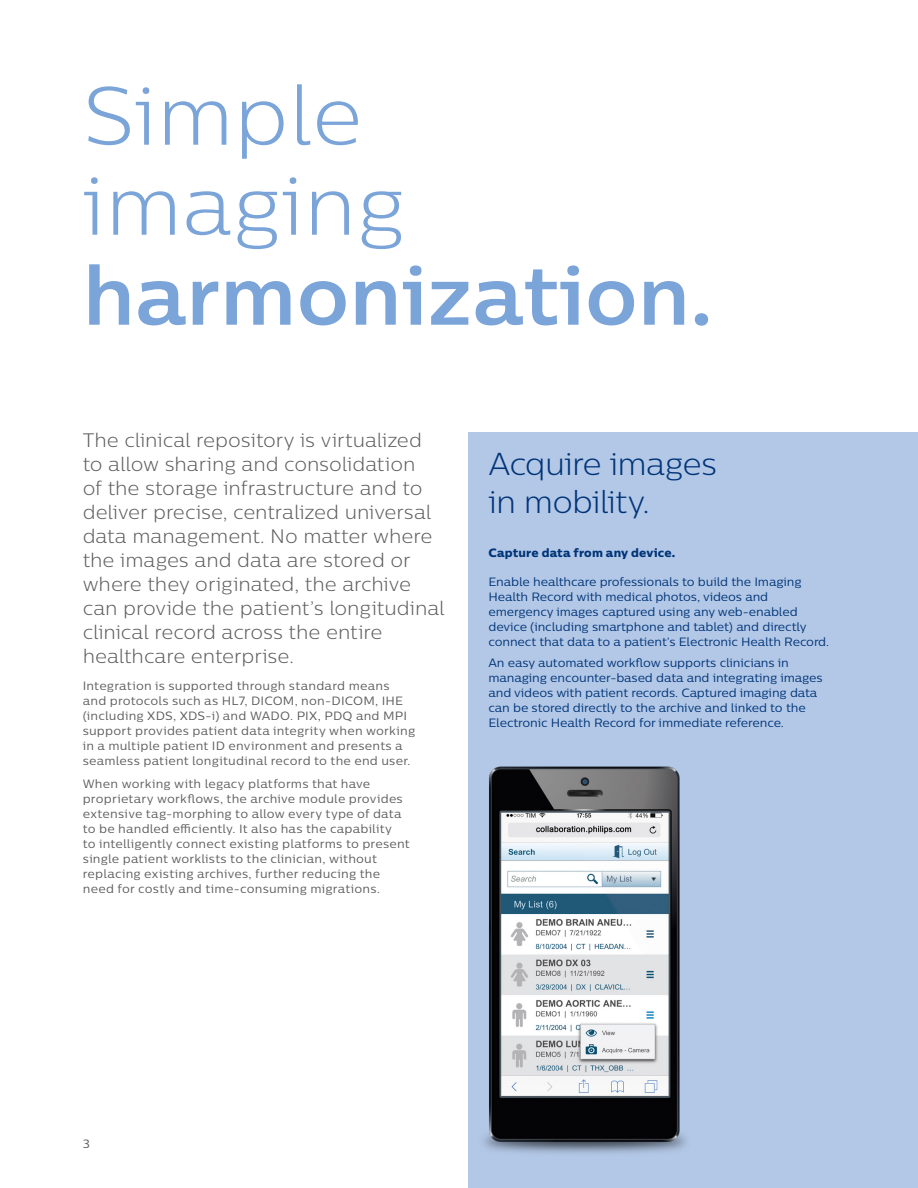
<style>
.page{position:relative;width:918px;height:1188px;background:#fff}
.page>*{position:absolute;margin:0;border:0;box-sizing:border-box;transform-origin:0 0}
._05_Main_Heading_Med{font:700 82.5px/90px "Centrale Sans";color:#7ba4d9}
._12_Main_Heading_Sma{font:300 31.5px/37.5px "Centrale Sans";letter-spacing:-.03em;color:#003478}
._03_Introduction{font:300 19.5px/24px "Centrale Sans";letter-spacing:-.005em;color:#5d5d5d}
._01_Body_Copy{font:12px/15px "Centrale Sans";letter-spacing:.015em;color:#5d5d5d}
.t1{font:12px/15px "Centrale Sans";letter-spacing:-.01em;color:#003478}
._12_Main_Heading_Sma-2{font:12px "Centrale Sans X Bold";letter-spacing:.015em;color:#003478}
.s1{font-weight:300}
</style>
<div class="page">
<div style="left:469px;top:432px;width:449px;height:756px;background:#b3c8e6"></div>
<img style="left:484px;top:766px;width:202px;height:387px">
<p class="_05_Main_Heading_Med" style="left:83px;top:69px;width:631px"><span class="s1">Simple<br>imaging </span>harmonization.</p>
<p class="_03_Introduction" style="left:83px;top:427px;width:363px">The clinical repository is virtualized to allow sharing and consolidation<br>of the storage infrastructure and to deliver precise, centralized universal data management. No matter where the images and data are stored or where they originated, the archive can provide the patient’s longitudinal clinical record across the entire healthcare enterprise.</p>
<p class="_01_Body_Copy" style="left:83px;top:678px;width:334px">Integration is supported through standard means and protocols such as HL7, DICOM, non-DICOM, IHE (including XDS, XDS-i) and WADO. PIX, PDQ and MPI support provides patient data integrity when working in a multiple patient ID environment and presents a seamless patient longitudinal record to the end user.</p>
<p class="_01_Body_Copy" style="left:83px;top:776px;width:329px">When working with legacy platforms that have proprietary workflows, the archive module provides extensive tag-morphing to allow every type of data to be handled efficiently. It also has the capability<br>to intelligently connect existing platforms to present single patient worklists to the clinician, without replacing existing archives, further reducing the need for costly and time-consuming migrations.</p>
<p class="_12_Main_Heading_Sma" style="left:488px;top:445px;width:230px">Acquire images in mobility.</p>
<p class="_12_Main_Heading_Sma-2" style="left:488px;top:545px;width:188px">Capture data from any device.</p>
<p class="t1" style="left:488px;top:574px;width:342px">Enable healthcare professionals to build the Imaging Health Record with medical photos, videos and emergency images captured using any web-enabled device (including smartphone and tablet) and directly connect that data to a patient’s Electronic Health Record.</p>
<p class="t1" style="left:488px;top:655px;width:336px">An easy automated workflow supports clinicians in managing encounter-based data and integrating images and videos with patient records. Captured imaging data can be stored directly to the archive and linked to the Electronic Health Record for immediate reference.</p>
<p class="_01_Body_Copy" style="left:83px;top:1136px;width:9px">3</p>
</div>
